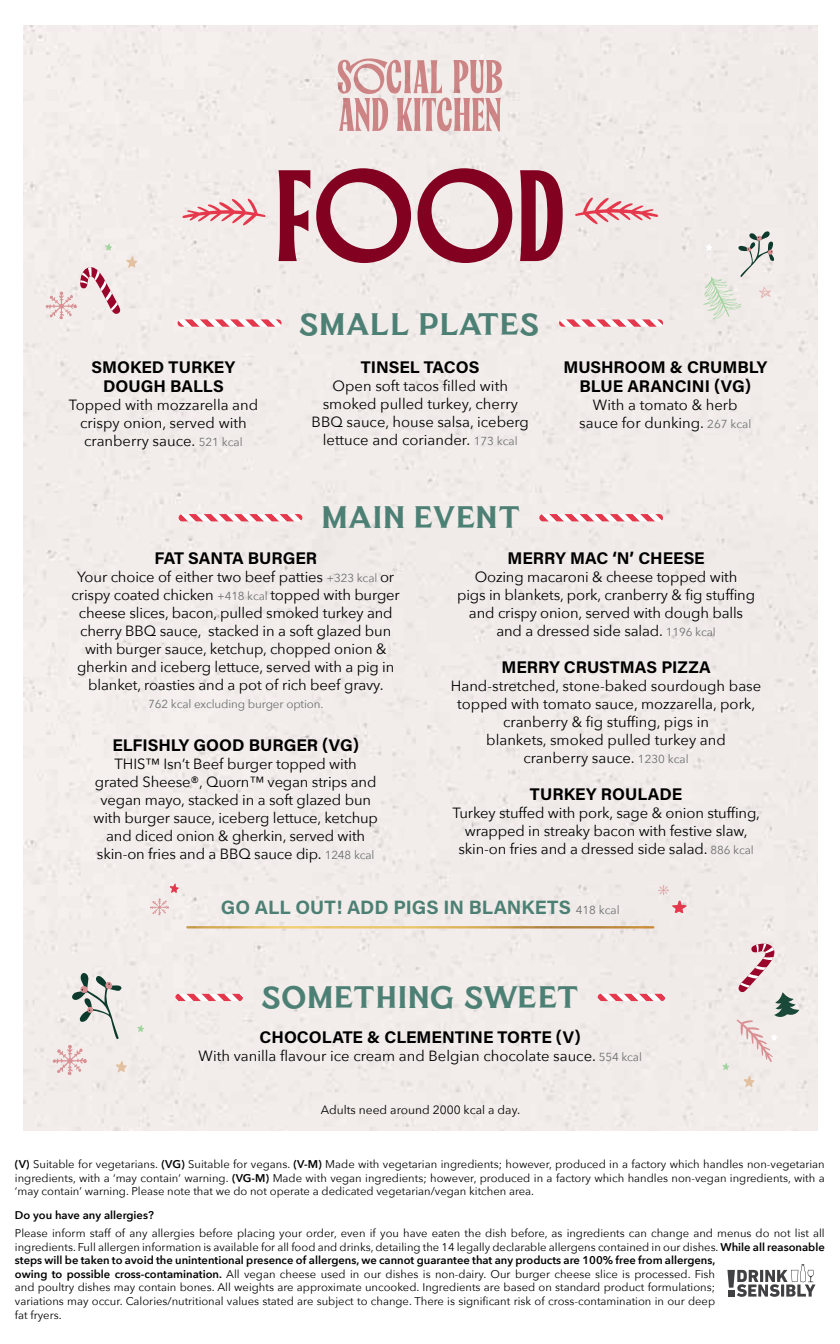
<style>
.page{position:relative;width:840px;height:1344px;background:#fff}
.page>*{position:absolute;margin:0;border:0;box-sizing:border-box;transform-origin:0 0}
.t1{font:129.8px "Salo";color:#820020}
.t2{font:31px "Clephons";letter-spacing:-.015em;color:#4d8074}
.t3{font:19.4px "Acumin Variable Concept";color:#4d8074}
.t4{font:16.8px/19px "Acumin Variable Concept";color:#000;text-align:center}
.t5{font:14.8px/18px "Avenir Next";letter-spacing:-.01em;color:#000;text-align:center}
.t6{font:12px "Avenir Next";color:#000}
.t7{font:11.6px "Avenir Next";letter-spacing:-.01em;color:#6d6e71}
.t8{font:11.2px/13.6px "Avenir Next";color:#000;text-align:justify}
.t9{font:600 11.2px "Avenir Next";color:#000}
.s1{font-size:11.6px;color:#6d6e71}
.s2{font-family:"Avenir Next";font-size:11.6px;color:#6d6e71}
.s3{font-weight:600}
</style>
<div class="page">
<div style="left:23px;top:26px;width:793px;height:1104px;background:#f2edea"></div>
<img style="left:186px;top:926px;width:468px;height:2px">
<svg style="left:658px;top:885px;width:10px;height:9px"></svg>
<svg style="left:150px;top:883px;width:29px;height:32px"></svg>
<svg style="left:671px;top:900px;width:15px;height:13px"></svg>
<svg style="left:558px;top:319px;width:104px;height:8px"></svg>
<svg style="left:177px;top:319px;width:104px;height:8px"></svg>
<svg style="left:539px;top:514px;width:124px;height:7px"></svg>
<svg style="left:178px;top:514px;width:125px;height:7px"></svg>
<svg style="left:597px;top:993px;width:68px;height:8px"></svg>
<svg style="left:175px;top:993px;width:68px;height:8px"></svg>
<svg style="left:574px;top:196px;width:84px;height:29px;background:#ecbcbf"></svg>
<svg style="left:182px;top:197px;width:83px;height:29px;background:#eebdc0"></svg>
<svg style="left:722px;top:1063px;width:7px;height:7px"></svg>
<svg style="left:743px;top:1075px;width:11px;height:12px"></svg>
<svg style="left:137px;top:1025px;width:7px;height:7px"></svg>
<svg style="left:736px;top:941px;width:62px;height:121px;background:#e2d5d4"></svg>
<svg style="left:702px;top:231px;width:71px;height:88px;background:#e1e0da"></svg>
<svg style="left:53px;top:973px;width:74px;height:102px;background:#dfdad6"></svg>
<svg style="left:46px;top:243px;width:91px;height:76px;background:#ebdbda"></svg>
<svg style="left:337px;top:58px;width:165px;height:73px;background:#e0bdbc"></svg>
<svg style="left:727px;top:1264px;width:88px;height:32px"></svg>
<h1 class="t1" style="left:274px;top:146px;width:292px">FOOD</h1>
<p class="t4" style="left:91px;top:357px;width:145px">SMOKED TURKEY<br>DOUGH BALLS</p>
<p class="t5" style="left:69px;top:395px;width:191px">Topped with mozzarella and crispy onion, served with cranberry sauce. <span class="s1">521 kcal</span></p>
<h2 class="t2" style="left:299px;top:308px;width:242px">SMALL PLATES</h2>
<p class="t4" style="left:361px;top:357px;width:120px">TINSEL TACOS</p>
<p class="t5" style="left:311px;top:376px;width:219px">Open soft tacos filled with smoked pulled turkey, cherry<br>BBQ sauce, house salsa, iceberg lettuce and coriander. <span class="s1">173 kcal</span></p>
<h2 class="t2" style="left:322px;top:501px;width:201px">MAIN EVENT</h2>
<p class="t4" style="left:563px;top:357px;width:205px">MUSHROOM &amp; CRUMBLY<br>BLUE ARANCINI (VG)</p>
<p class="t5" style="left:579px;top:395px;width:173px">With a tomato &amp; herb sauce for dunking. <span class="s1">267 kcal</span></p>
<p class="t4" style="left:154px;top:548px;width:164px">FAT SANTA BURGER</p>
<p class="t5" style="left:72px;top:567px;width:329px">Your choice of either two beef patties <span class="s1">+323 kcal</span> or crispy coated chicken <span class="s1">+418 kcal</span> topped with burger cheese slices, bacon, pulled smoked turkey and cherry BBQ sauce, stacked in a soft glazed bun with burger sauce, ketchup, chopped onion &amp; gherkin and iceberg lettuce, served with a pig in blanket, roasties and a pot of rich beef gravy.</p>
<p class="t7" style="left:148px;top:694px;width:177px">762 kcal excluding burger option.</p>
<p class="t4" style="left:112px;top:735px;width:248px">ELFISHLY GOOD BURGER (VG)</p>
<p class="t5" style="left:93px;top:754px;width:286px">THIS™ Isn’t Beef burger topped with grated Sheese®, Quorn™ vegan strips and vegan mayo, stacked in a soft glazed bun with burger sauce, iceberg lettuce, ketchup and diced onion &amp; gherkin, served with skin-on fries and a BBQ sauce dip. <span class="s1">1248 kcal</span></p>
<p class="t4" style="left:507px;top:548px;width:199px">MERRY MAC ‘N’ CHEESE</p>
<p class="t5" style="left:457px;top:567px;width:299px">Oozing macaroni &amp; cheese topped with<br>pigs in blankets, pork, cranberry &amp; fig stuffing and crispy onion, served with dough balls and a dressed side salad. <span class="s1">1196 kcal</span></p>
<p class="t4" style="left:501px;top:657px;width:211px">MERRY CRUSTMAS PIZZA</p>
<p class="t5" style="left:450px;top:676px;width:312px">Hand-stretched, stone-baked sourdough base topped with tomato sauce, mozzarella, pork, cranberry &amp; fig stuffing, pigs in<br>blankets, smoked pulled turkey and<br>cranberry sauce. <span class="s1">1230 kcal</span></p>
<p class="t4" style="left:529px;top:784px;width:154px">TURKEY ROULADE</p>
<p class="t5" style="left:452px;top:803px;width:309px">Turkey stuffed with pork, sage &amp; onion stuffing, wrapped in streaky bacon with festive slaw, skin-on fries and a dressed side salad. <span class="s1">886 kcal</span></p>
<h3 class="t3" style="left:221px;top:894px;width:400px">GO ALL OUT! ADD PIGS IN BLANKETS <span class="s2">418 kcal</span></h3>
<h2 class="t2" style="left:262px;top:981px;width:319px">SOMETHING SWEET</h2>
<p class="t4" style="left:259px;top:1027px;width:322px">CHOCOLATE &amp; CLEMENTINE TORTE (V)</p>
<p class="t5" style="left:198px;top:1046px;width:444px">With vanilla flavour ice cream and Belgian chocolate sauce. <span class="s1">554 kcal</span></p>
<p class="t6" style="left:320px;top:1099px;width:201px">Adults need around 2000 kcal a day.</p>
<p class="t8" style="left:15px;top:1157px;width:810px"><span class="s3">(V)</span> Suitable for vegetarians. <span class="s3">(VG)</span> Suitable for vegans. <span class="s3">(V-M)</span> Made with vegetarian ingredients; however, produced in a factory which handles non-vegetarian ingredients, with a ‘may contain’ warning. <span class="s3">(VG-M)</span> Made with vegan ingredients; however, produced in a factory which handles non-vegan ingredients, with a ‘may contain’ warning. Please note that we do not operate a dedicated vegetarian/vegan kitchen area.</p>
<p class="t9" style="left:15px;top:1205px;width:140px">Do you have any allergies?</p>
<p class="t8" style="left:15px;top:1225px;width:810px;text-align:left">Please inform staff of any allergies before placing your order, even if you have eaten the dish before, as ingredients can change and menus do not list all ingredients. Full allergen information is available for all food and drinks, detailing the 14 legally declarable allergens contained in our dishes. <span class="s3">While all reasonable steps will be taken to avoid the unintentional presence of allergens, we cannot guarantee that any products are 100% free from allergens,<br>owing to possible cross-contamination.</span> All vegan cheese used in our dishes is non-dairy. Our burger cheese slice is processed. Fish<br>and poultry dishes may contain bones. All weights are approximate uncooked. Ingredients are based on standard product formulations;<br>variations may occur. Calories/nutritional values stated are subject to change. There is significant risk of cross-contamination in our deep<br>fat fryers.</p>
</div>
